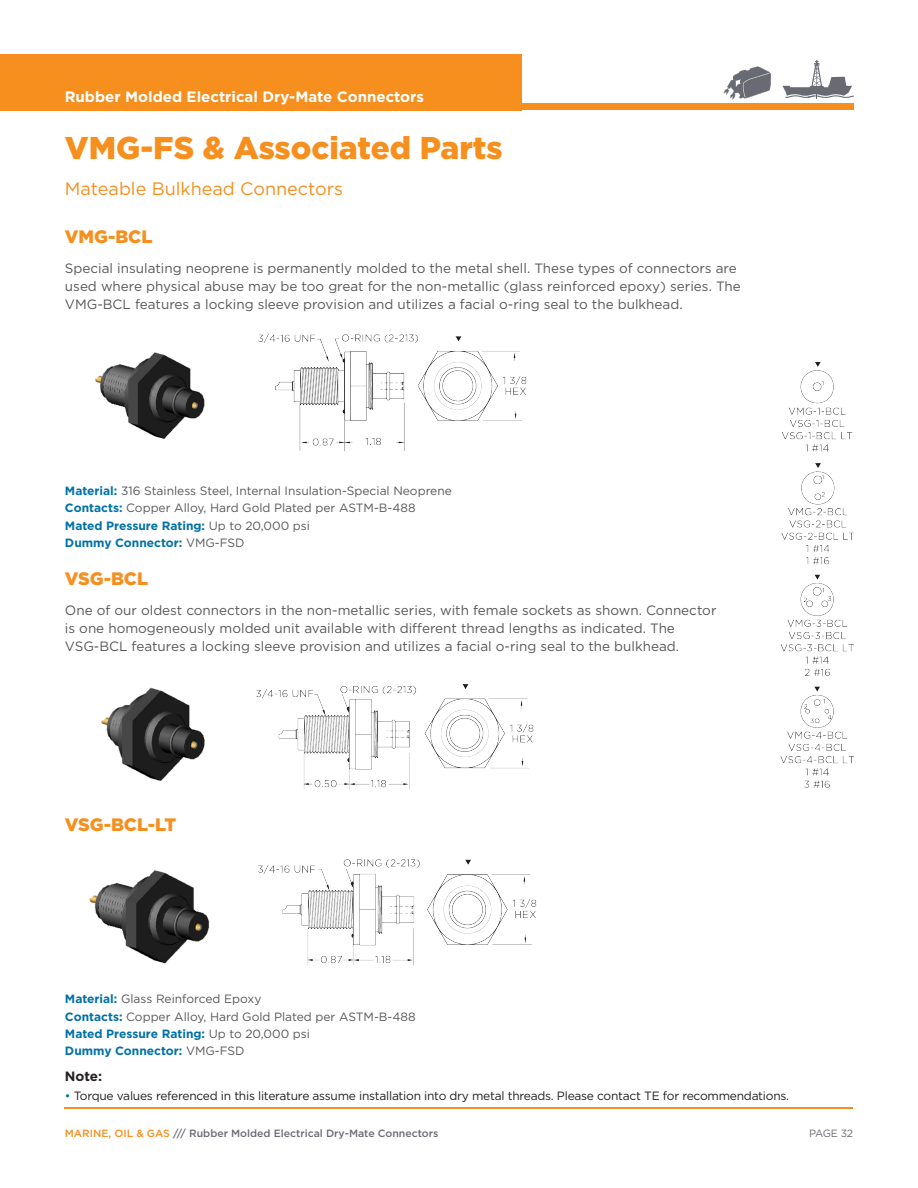
<style>
.page{position:relative;width:918px;height:1188px;background:#fff}
.page>*{position:absolute;margin:0;border:0;box-sizing:border-box;transform-origin:0 0}
.B_Body_Headline_2_Orange{font:900 31.5px "Gotham";color:#f68f1e}
.B_Body_Headline_2_Orange-2{font:18px "Gotham";color:#f68f1e}
.B_Body_Headline_2_Orange-3{font:900 18px "Gotham";color:#f68f1e}
.t1{font:700 15px "Gotham";color:#fff}
.B_Body_Headline_2_Orange-4{font:13.5px/18px "Gotham";color:#57585a}
.PRODUCT_TYPE{font:700 13.5px "Gotham";color:#231f20}
.PRODUCT_TYPE-2{font:12px "Gotham";color:#57585a}
.PRODUCT_TYPE-3{font:12px "Gotham";letter-spacing:-.02em;color:#231f20}
.PRODUCT_TYPE-4{font:700 12px "Gotham";color:#0071a7}
.t2{font:500 10.5px "Gotham";color:#696b73}
.t3{font:10.5px "Gotham";letter-spacing:-.04em;color:#696b73}
.s1{font-weight:700;color:#0071a7}
.s2{font-weight:400;color:#57585a}
.s3{color:#0071a7}
.s4{color:#f68f1e}
</style>
<div class="page">
<hr style="left:65px;top:1107px;width:788px;height:1px;background:#f68f1e">
<div style="left:0;top:54px;width:522px;height:56px;background:#f68f1e"></div>
<div style="left:0;top:104px;width:853px;height:6px;background:#f68f1e"></div>
<img style="left:723px;top:66px;width:49px;height:34px">
<svg style="left:782px;top:60px;width:71px;height:39px"></svg>
<img style="left:258px;top:333px;width:269px;height:118px">
<img style="left:95px;top:352px;width:110px;height:87px">
<img style="left:256px;top:684px;width:278px;height:106px">
<img style="left:101px;top:687px;width:104px;height:94px">
<img style="left:258px;top:859px;width:279px;height:107px">
<img style="left:89px;top:870px;width:121px;height:94px">
<img style="left:780px;top:362px;width:75px;height:426px">
<p class="t1" style="left:65px;top:87px;width:361px">Rubber Molded Electrical Dry-Mate Connectors</p>
<p class="B_Body_Headline_2_Orange" style="left:65px;top:126px;width:439px">VMG-FS &amp; Associated Parts</p>
<p class="B_Body_Headline_2_Orange-2" style="left:65px;top:177px;width:280px">Mateable Bulkhead Connectors</p>
<p class="B_Body_Headline_2_Orange-3" style="left:65px;top:224px;width:89px">VMG-BCL</p>
<p class="B_Body_Headline_2_Orange-4" style="left:65px;top:259px;width:677px">Special insulating neoprene is permanently molded to the metal shell. These types of connectors are used where physical abuse may be too great for the non-metallic (glass reinforced epoxy) series. The<br>VMG-BCL features a locking sleeve provision and utilizes a facial o-ring seal to the bulkhead.</p>
<p class="PRODUCT_TYPE-2" style="left:65px;top:483px;width:388px"><span class="s1">Material:</span> 316 Stainless Steel, Internal Insulation-Special Neoprene</p>
<p class="PRODUCT_TYPE-2" style="left:65px;top:500px;width:352px"><span class="s1">Contacts:</span> Copper Alloy, Hard Gold Plated per ASTM-B-488</p>
<p class="PRODUCT_TYPE-4" style="left:65px;top:518px;width:247px">Mated Pressure Rating: <span class="s2">Up to 20,000 psi</span></p>
<p class="PRODUCT_TYPE-4" style="left:65px;top:535px;width:181px">Dummy Connector: <span class="s2">VMG-FSD</span></p>
<p class="B_Body_Headline_2_Orange-3" style="left:65px;top:566px;width:85px">VSG-BCL</p>
<p class="B_Body_Headline_2_Orange-4" style="left:65px;top:601px;width:653px">One of our oldest connectors in the non-metallic series, with female sockets as shown. Connector is one homogeneously molded unit available with different thread lengths as indicated. The<br>VSG-BCL features a locking sleeve provision and utilizes a facial o-ring seal to the bulkhead.</p>
<p class="B_Body_Headline_2_Orange-3" style="left:65px;top:812px;width:113px">VSG-BCL-LT</p>
<p class="PRODUCT_TYPE-2" style="left:65px;top:991px;width:198px"><span class="s1">Material:</span> Glass Reinforced Epoxy</p>
<p class="PRODUCT_TYPE-2" style="left:65px;top:1009px;width:352px"><span class="s1">Contacts:</span> Copper Alloy, Hard Gold Plated per ASTM-B-488</p>
<p class="PRODUCT_TYPE-4" style="left:65px;top:1026px;width:247px">Mated Pressure Rating: <span class="s2">Up to 20,000 psi</span></p>
<p class="PRODUCT_TYPE-4" style="left:65px;top:1043px;width:181px">Dummy Connector: <span class="s2">VMG-FSD</span></p>
<p class="PRODUCT_TYPE" style="left:65px;top:1067px;width:39px">Note:</p>
<p class="PRODUCT_TYPE-3" style="left:65px;top:1089px;width:726px"><span class="s3">•</span> Torque values referenced in this literature assume installation into dry metal threads. Please contact TE for recommendations.</p>
<p class="t2" style="left:65px;top:1126px;width:375px"><span class="s4">MARINE, OIL &amp; GAS</span> /// Rubber Molded Electrical Dry-Mate Connectors</p>
<p class="t3" style="left:809px;top:1127px;width:46px">PAGE 32</p>
</div>
